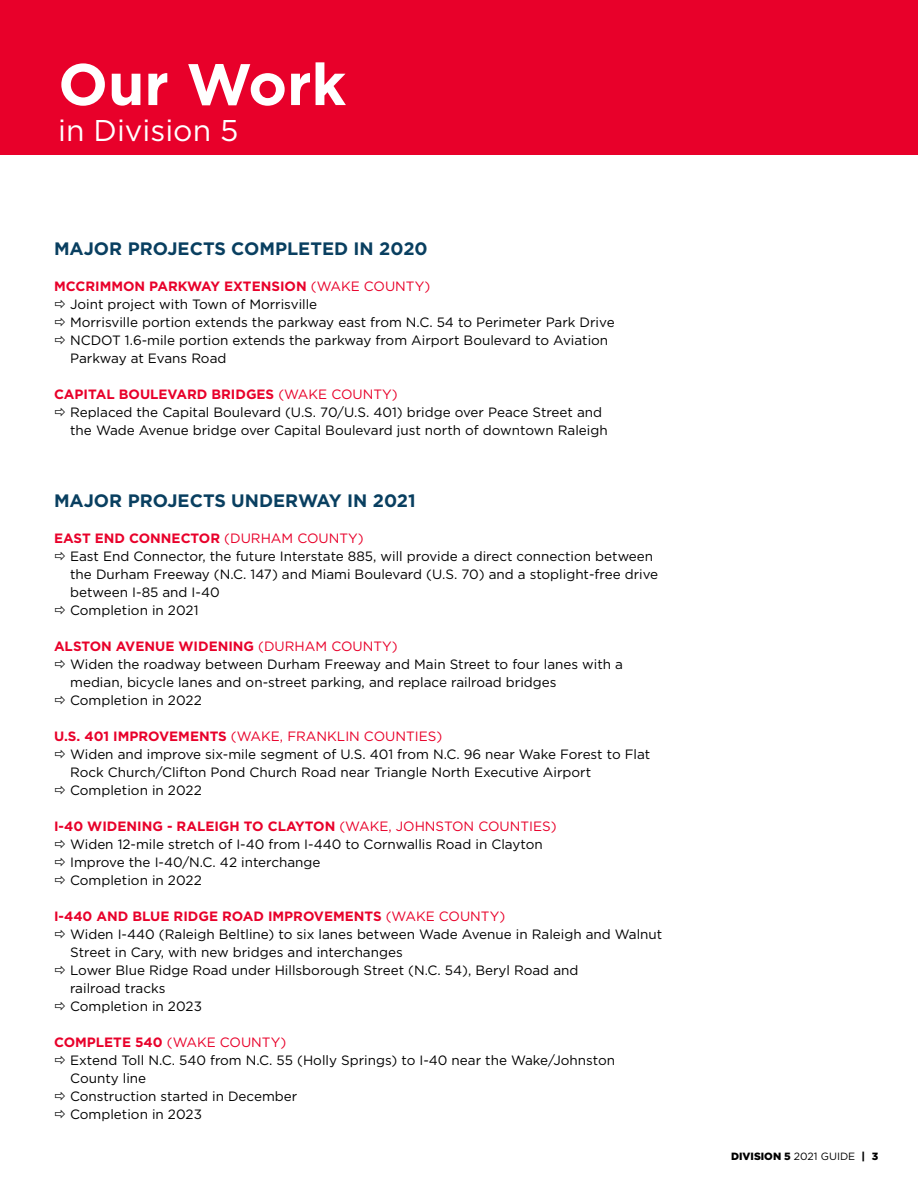
<style>
.page{position:relative;width:918px;height:1188px;background:#fff}
.page>*{position:absolute;margin:0;border:0;box-sizing:border-box;transform-origin:0 0}
.t1{font:700 58.5px "Gotham";color:#fff}
.t2{font:30px "Gotham";color:#fff}
.t3{font:700 18px "Gotham";color:#093f60}
.t4{font:13.5px/18px "Gotham";color:#000}
.t5{font:900 10.5px "Gotham";color:#000}
.s1{font-weight:700;color:#e8002a}
.s2{color:#e8002a}
.s3{font-weight:400}
</style>
<div class="page">
<div style="left:0;top:0;width:918px;height:154px;background:#e8002a"></div>
<h1 class="t1" style="left:58px;top:46px;width:289px">Our Work</h1>
<h2 class="t2" style="left:58px;top:111px;width:182px">in Division 5</h2>
<h3 class="t3" style="left:54px;top:236px;width:375px">MAJOR PROJECTS COMPLETED IN 2020</h3>
<p class="t4" style="left:70px;top:277px;width:546px;text-indent:-16px"><span class="s1">MCCRIMMON PARKWAY EXTENSION</span> <span class="s2">(WAKE COUNTY)<br></span>Joint project with Town of Morrisville<br>Morrisville portion extends the parkway east from N.C. 54 to Perimeter Park Drive NCDOT 1.6-mile portion extends the parkway from Airport Boulevard to Aviation Parkway at Evans Road</p>
<p class="t4" style="left:70px;top:385px;width:539px;text-indent:-16px"><span class="s1">CAPITAL BOULEVARD BRIDGES</span> <span class="s2">(WAKE COUNTY)<br></span>Replaced the Capital Boulevard (U.S. 70/U.S. 401) bridge over Peace Street and the Wade Avenue bridge over Capital Boulevard just north of downtown Raleigh</p>
<h3 class="t3" style="left:54px;top:488px;width:363px">MAJOR PROJECTS UNDERWAY IN 2021</h3>
<p class="t4" style="left:70px;top:529px;width:590px;text-indent:-16px"><span class="s1">EAST END CONNECTOR</span> <span class="s2">(DURHAM COUNTY)<br></span>East End Connector, the future Interstate 885, will provide a direct connection between the Durham Freeway (N.C. 147) and Miami Boulevard (U.S. 70) and a stoplight-free drive between I-85 and I-40<br>Completion in 2021</p>
<p class="t4" style="left:70px;top:637px;width:554px;text-indent:-16px"><span class="s1">ALSTON AVENUE WIDENING</span> <span class="s2">(DURHAM COUNTY)<br></span>Widen the roadway between Durham Freeway and Main Street to four lanes with a median, bicycle lanes and on-street parking, and replace railroad bridges Completion in 2022</p>
<p class="t4" style="left:70px;top:727px;width:582px;text-indent:-16px"><span class="s1">U.S. 401 IMPROVEMENTS</span> <span class="s2">(WAKE, FRANKLIN COUNTIES)<br></span>Widen and improve six-mile segment of U.S. 401 from N.C. 96 near Wake Forest to Flat Rock Church/Clifton Pond Church Road near Triangle North Executive Airport Completion in 2022</p>
<p class="t4" style="left:70px;top:817px;width:488px;text-indent:-16px"><span class="s1">I-40 WIDENING - RALEIGH TO CLAYTON</span> <span class="s2">(WAKE, JOHNSTON COUNTIES)<br></span>Widen 12-mile stretch of I-40 from I-440 to Cornwallis Road in Clayton Improve the I-40/N.C. 42 interchange<br>Completion in 2022</p>
<p class="t4" style="left:70px;top:907px;width:594px;text-indent:-16px"><span class="s1">I-440 AND BLUE RIDGE ROAD IMPROVEMENTS</span> <span class="s2">(WAKE COUNTY)<br></span>Widen I-440 (Raleigh Beltline) to six lanes between Wade Avenue in Raleigh and Walnut Street in Cary, with new bridges and interchanges<br>Lower Blue Ridge Road under Hillsborough Street (N.C. 54), Beryl Road and<br>railroad tracks<br>Completion in 2023</p>
<p class="t4" style="left:70px;top:1033px;width:546px;text-indent:-16px"><span class="s1">COMPLETE 540</span> <span class="s2">(WAKE COUNTY)<br></span>Extend Toll N.C. 540 from N.C. 55 (Holly Springs) to I-40 near the Wake/Johnston County line<br>Construction started in December<br>Completion in 2023</p>
<p class="t5" style="left:731px;top:1150px;width:149px">DIVISION 5 <span class="s3">2021 GUIDE</span> | 3</p>
</div>
